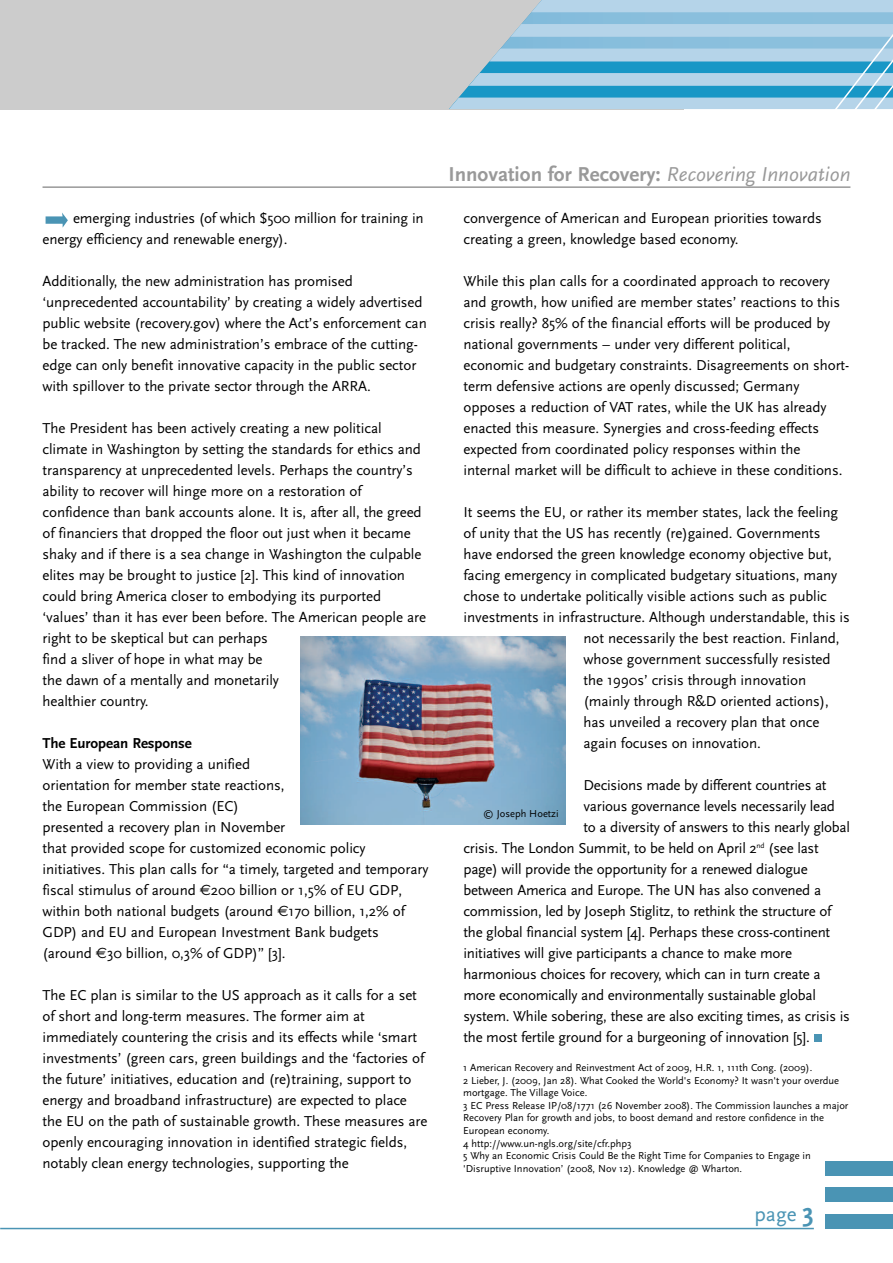
<style>
.page{position:relative;width:893px;height:1263px;background:#fff}
.page>*{position:absolute;margin:0;border:0;box-sizing:border-box;transform-origin:0 0}
.t1{font:21.15px "Scala Sans";color:#4a94b4}
.t2{font:700 21px "Scala Sans";color:#999}
.t3{font:15px/21px "Scala Sans";letter-spacing:-.005em;color:#000}
.t4{font:700 15px "Scala Sans";letter-spacing:-.005em;color:#000}
.t5{font:10.5px/12.6px "Scala Sans";color:#000}
.s1{font-family:"Euro Sans"}
.s2{font-weight:400;font-style:italic}
.s3{font-weight:700;font-size:26.4px}
</style>
<div class="page">
<div style="left:0;top:0;width:683px;height:109px;background:#ccc"></div>
<svg style="left:449px;top:0;width:444px;height:110px;background:#91c3dc"></svg>
<div style="left:815px;top:1035px;width:7px;height:7px;background:#4a94b4"></div>
<div style="left:825px;top:1161px;width:68px;height:15px;background:#4a94b4"></div>
<div style="left:825px;top:1187px;width:68px;height:15px;background:#4a94b4"></div>
<div style="left:825px;top:1214px;width:68px;height:15px;background:#4a94b4"></div>
<img style="left:301px;top:636px;width:264px;height:189px">
<hr style="left:43px;top:186px;width:807px;height:2px;background:#999">
<svg style="left:46px;top:212px;width:22px;height:16px"></svg>
<hr style="left:0;top:1228px;width:814px;height:1px;background:#4a94b4">
<p class="t3" style="left:43px;top:207px;width:383px;text-indent:31px">emerging industries (of which $500 million for training in energy efficiency and renewable energy).</p>
<p class="t3" style="left:43px;top:270px;width:386px">Additionally, the new administration has promised ‘unprecedented accountability’ by creating a widely advertised public website (recovery.gov) where the Act’s enforcement can be tracked. The new administration’s embrace of the cutting&shy;edge can only benefit innovative capacity in the public sector with spillover to the private sector through the ARRA.</p>
<p class="t3" style="left:43px;top:417px;width:385px">The President has been actively creating a new political climate in Washington by setting the standards for ethics and transparency at unprecedented levels. Perhaps the country’s ability to recover will hinge more on a restoration of confidence than bank accounts alone. It is, after all, the greed of financiers that dropped the floor out just when it became shaky and if there is a sea change in Washington the culpable elites may be brought to justice [2]. This kind of innovation could bring America closer to embodying its purported ‘values’ than it has ever been before. The American people are right to be skeptical but can perhaps<br>find a sliver of hope in what may be<br>the dawn of a mentally and monetarily<br>healthier country.</p>
<p class="t4" style="left:43px;top:734px;width:151px">The European Response</p>
<p class="t3" style="left:43px;top:753px;width:387px">With a view to providing a unified<br>orientation for member state reactions,<br>the European Commission (EC)<br>presented a recovery plan in November<br>that provided scope for customized economic policy initiatives. This plan calls for “a timely, targeted and temporary fiscal stimulus of around <span class="s1">€</span>200 billion or 1,5% of EU GDP, within both national budgets (around <span class="s1">€</span>170 billion, 1,2% of GDP) and EU and European Investment Bank budgets (around <span class="s1">€</span>30 billion, 0,3% of GDP)” [3].</p>
<p class="t3" style="left:43px;top:984px;width:386px">The EC plan is similar to the US approach as it calls for a set of short and long-term measures. The former aim at immediately countering the crisis and its effects while ‘smart investments’ (green cars, green buildings and the ‘factories of the future’ initiatives, education and (re)training, support to energy and broadband infrastructure) are expected to place the EU on the path of sustainable growth. These measures are openly encouraging innovation in identified strategic fields, notably clean energy technologies, supporting the</p>
<h2 class="t2" style="left:448px;top:161px;width:404px">Innovation for Recovery: <span class="s2">Recovering Innovation</span></h2>
<p class="t3" style="left:463px;top:207px;width:360px">convergence of American and European priorities towards creating a green, knowledge based economy.</p>
<p class="t3" style="left:463px;top:270px;width:387px">While this plan calls for a coordinated approach to recovery and growth, how unified are member states’ reactions to this crisis really? 85% of the financial efforts will be produced by national governments – under very different political, economic and budgetary constraints. Disagreements on short&shy;term defensive actions are openly discussed; Germany opposes a reduction of VAT rates, while the UK has already enacted this measure. Synergies and cross-feeding effects expected from coordinated policy responses within the internal market will be difficult to achieve in these conditions.</p>
<p class="t3" style="left:463px;top:501px;width:376px">It seems the EU, or rather its member states, lack the feeling</p>
<p class="t3" style="left:463px;top:522px;width:359px">of unity that the US has recently (re)gained. Governments</p>
<p class="t3" style="left:463px;top:543px;width:370px">have endorsed the green knowledge economy objective but,</p>
<p class="t3" style="left:463px;top:564px;width:375px">facing emergency in complicated budgetary situations, many</p>
<p class="t3" style="left:463px;top:585px;width:365px">chose to undertake politically visible actions such as public</p>
<p class="t3" style="left:463px;top:606px;width:388px">investments in infrastructure. Although understandable, this is</p>
<p class="t3" style="left:583px;top:627px;width:258px">not necessarily the best reaction. Finland,</p>
<p class="t3" style="left:583px;top:648px;width:249px">whose government successfully resisted</p>
<p class="t3" style="left:583px;top:669px;width:224px">the 1990s’ crisis through innovation</p>
<p class="t3" style="left:583px;top:690px;width:247px">(mainly through R&amp;D oriented actions),</p>
<p class="t3" style="left:583px;top:711px;width:237px">has unveiled a recovery plan that once</p>
<p class="t3" style="left:583px;top:732px;width:179px">again focuses on innovation.</p>
<p class="t3" style="left:583px;top:774px;width:245px">Decisions made by different countries at</p>
<p class="t3" style="left:583px;top:795px;width:253px">various governance levels necessarily lead</p>
<p class="t3" style="left:583px;top:816px;width:268px">to a diversity of answers to this nearly global</p>
<p class="t3" style="left:463px;top:837px;width:357px">crisis. The London Summit, to be held on April 2<sup>nd</sup> (see last</p>
<p class="t3" style="left:463px;top:858px;width:346px">page) will provide the opportunity for a renewed dialogue</p>
<p class="t3" style="left:463px;top:879px;width:359px">between America and Europe. The UN has also convened a</p>
<p class="t3" style="left:463px;top:900px;width:369px">commission, led by Joseph Stiglitz, to rethink the structure of</p>
<p class="t3" style="left:463px;top:921px;width:368px">the global financial system [4]. Perhaps these cross-continent</p>
<p class="t3" style="left:463px;top:942px;width:330px">initiatives will give participants a chance to make more</p>
<p class="t3" style="left:463px;top:963px;width:359px">harmonious choices for recovery, which can in turn create a</p>
<p class="t3" style="left:463px;top:984px;width:354px">more economically and environmentally sustainable global</p>
<p class="t3" style="left:463px;top:1005px;width:388px">system. While sobering, these are also exciting times, as crisis is</p>
<p class="t3" style="left:463px;top:1026px;width:348px">the most fertile ground for a burgeoning of innovation [5].</p>
<p class="t5" style="left:483px;top:807px;width:77px">© Joseph Hoetzi</p>
<p class="t5" style="left:463px;top:1061px;width:387px">1 American Recovery and Reinvestment Act of 2009, H.R. 1, 111th Cong. (2009).<br>2 Lieber, J. (2009, Jan 28). What Cooked the World's Economy? It wasn't your overdue mortgage. The Village Voice.<br>3 EC Press Release IP/08/1771 (26 November 2008). The Commission launches a major Recovery Plan for growth and jobs, to boost demand and restore confidence in the European economy.<br>4 http://www.un-ngls.org/site/cfr.php3<br>5 Why an Economic Crisis Could Be the Right Time for Companies to Engage in 'Disruptive Innovation’ (2008, Nov 12). Knowledge @ Wharton.</p>
<h1 class="t1" style="left:754px;top:1201px;width:61px">page <span class="s3">3</span></h1>
</div>
